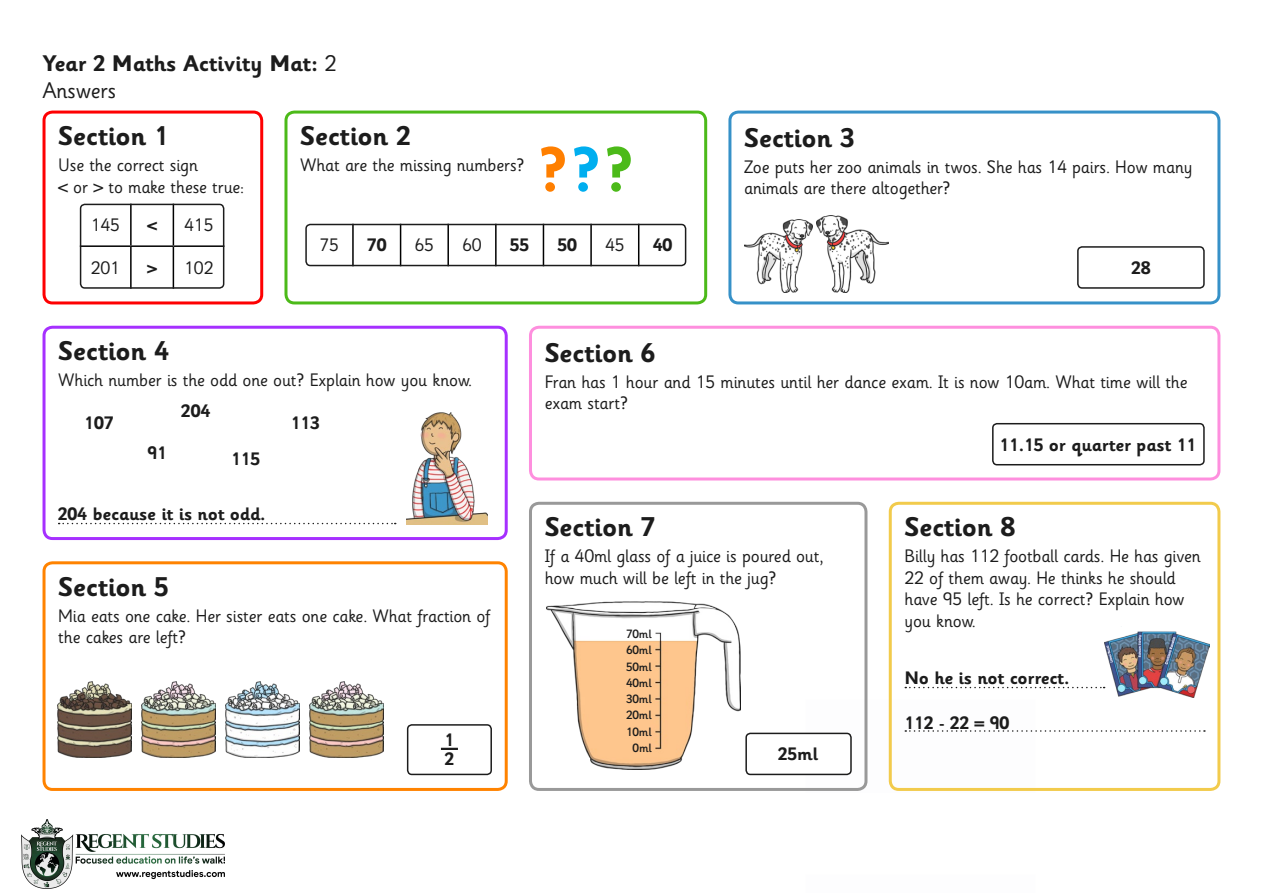
<style>
.page{position:relative;width:1263px;height:893px;background:#fff}
.page>*{position:absolute;margin:0;border:0;box-sizing:border-box;transform-origin:0 0}
.Answers{font:700 62.55px "Sassoon Infant Rg";color:#ff7f00}
.Heading_2{font:700 27px "Sassoon Infant Rg";letter-spacing:-.01em;color:#1c1c1c}
.t1{font:700 22.5px/27px "Sassoon Infant Rg";letter-spacing:-.01em;color:#1c1c1c}
.Answers-2{font:18px/21.6px "Sassoon Infant Rg";letter-spacing:-.01em;color:#1c1c1c}
.Answers-3{font:700 18px "Sassoon Infant Rg";letter-spacing:-.01em;color:#1c1c1c}
.Answers-4{font:500 12px "Sassoon Infant Md";letter-spacing:-.01em;color:#1c1c1c}
.s1{font-weight:400}
.s2{color:#00aeef}
.s3{color:#4cba19}
</style>
<div class="page">
<div style="left:529px;top:502px;width:338px;height:289px;border:3px solid #999;border-radius:9px"></div>
<img style="left:546px;top:602px;width:194px;height:168px">
<div style="left:43px;top:111px;width:220px;height:193px;border:3px solid #fe0002;border-radius:9px"></div>
<div style="left:284px;top:111px;width:423px;height:193px;border:3px solid #4cba19;border-radius:9px"></div>
<div style="left:728px;top:111px;width:492px;height:193px;border:3px solid #3691c8;border-radius:9px"></div>
<div style="left:43px;top:326px;width:465px;height:214px;border:3px solid #a630ff;border-radius:9px"></div>
<div style="left:529px;top:326px;width:691px;height:154px;border:3px solid #fe8fde;border-radius:9px"></div>
<div style="left:889px;top:502px;width:331px;height:289px;border:3px solid #f2cb4c;border-radius:9px"></div>
<div style="left:43px;top:561px;width:465px;height:230px;border:3px solid #ff8300;border-radius:9px"></div>
<hr style="left:130px;top:204px;width:2px;height:41px;background:#000">
<hr style="left:173px;top:204px;width:1px;height:41px;background:#000">
<hr style="left:80px;top:245px;width:51px;height:2px;background:#000">
<hr style="left:131px;top:245px;width:42px;height:2px;background:#000">
<hr style="left:130px;top:247px;width:2px;height:42px;background:#000">
<hr style="left:173px;top:245px;width:51px;height:2px;background:#000">
<hr style="left:173px;top:247px;width:1px;height:42px;background:#000">
<div style="left:80px;top:204px;width:144px;height:85px;border:2px solid #1c1c1c;border-radius:4px"></div>
<hr style="left:352px;top:224px;width:2px;height:42px;background:#000">
<hr style="left:400px;top:224px;width:1px;height:42px;background:#000">
<hr style="left:447px;top:224px;width:2px;height:42px;background:#000">
<hr style="left:495px;top:224px;width:2px;height:42px;background:#000">
<hr style="left:543px;top:224px;width:1px;height:42px;background:#000">
<hr style="left:590px;top:224px;width:2px;height:42px;background:#000">
<hr style="left:638px;top:224px;width:1px;height:42px;background:#000">
<div style="left:305px;top:224px;width:381px;height:42px;border:2px solid #1c1c1c;border-radius:4px"></div>
<div style="left:1077px;top:246px;width:128px;height:43px;border:2px solid #1c1c1c;border-radius:4px"></div>
<div style="left:992px;top:423px;width:213px;height:42px;border:2px solid #1c1c1c;border-radius:4px"></div>
<div style="left:745px;top:733px;width:107px;height:42px;border:2px solid #1c1c1c;border-radius:4px"></div>
<svg style="left:59px;top:523px;width:337px;height:1px"></svg>
<img style="left:407px;top:412px;width:80px;height:112px">
<img style="left:58px;top:682px;width:73px;height:76px">
<img style="left:142px;top:682px;width:73px;height:76px">
<img style="left:310px;top:682px;width:73px;height:76px">
<img style="left:226px;top:682px;width:73px;height:76px">
<div style="left:407px;top:724px;width:85px;height:51px;border:2px solid #1c1c1c;border-radius:4px"></div>
<img style="left:817px;top:215px;width:71px;height:77px">
<img style="left:744px;top:219px;width:68px;height:73px">
<svg style="left:806px;top:699px;width:399px;height:92px"></svg>
<svg style="left:905px;top:687px;width:199px;height:1px"></svg>
<img style="left:1104px;top:631px;width:105px;height:66px">
<svg style="left:441px;top:748px;width:17px;height:2px"></svg>
<img style="left:22px;top:819px;width:202px;height:69px">
<p class="t1" style="left:43px;top:51px;width:296px">Year 2 Maths Activity Mat: <span class="s1">2<br>Answers</span></p>
<p class="Heading_2" style="left:58px;top:121px;width:112px">Section 1</p>
<p class="Answers-2" style="left:58px;top:155px;width:188px">Use the correct sign<br>&lt; or &gt; to make these true:</p>
<p class="Heading_2" style="left:300px;top:121px;width:112px">Section 2</p>
<p class="Answers-2" style="left:300px;top:155px;width:226px">What are the missing numbers?</p>
<p class="Answers" style="left:539px;top:135px;width:94px">?<span class="s2">?</span><span class="s3">?</span></p>
<p class="Answers-2" style="left:91px;top:215px;width:31px">145</p>
<p class="Answers-3" style="left:147px;top:215px;width:11px">&lt;</p>
<p class="Answers-2" style="left:184px;top:215px;width:31px">415</p>
<p class="Answers-2" style="left:91px;top:258px;width:31px">201</p>
<p class="Answers-3" style="left:147px;top:258px;width:11px">&gt;</p>
<p class="Answers-2" style="left:184px;top:258px;width:31px">102</p>
<p class="Answers-2" style="left:319px;top:235px;width:21px">75</p>
<p class="Answers-3" style="left:367px;top:235px;width:21px">70</p>
<p class="Answers-2" style="left:415px;top:235px;width:21px">65</p>
<p class="Answers-2" style="left:462px;top:235px;width:21px">60</p>
<p class="Answers-3" style="left:510px;top:235px;width:21px">55</p>
<p class="Answers-3" style="left:557px;top:235px;width:21px">50</p>
<p class="Answers-2" style="left:605px;top:235px;width:21px">45</p>
<p class="Answers-3" style="left:653px;top:235px;width:21px">40</p>
<p class="Heading_2" style="left:744px;top:122px;width:112px">Section 3</p>
<p class="Answers-2" style="left:744px;top:156px;width:450px">Zoe puts her zoo animals in twos. She has 14 pairs. How many animals are there altogether?</p>
<p class="Answers-3" style="left:1131px;top:258px;width:21px">28</p>
<p class="Heading_2" style="left:58px;top:336px;width:112px">Section 4</p>
<p class="Answers-2" style="left:58px;top:370px;width:415px">Which number is the odd one out? Explain how you know.</p>
<p class="Answers-3" style="left:84px;top:413px;width:31px">107</p>
<p class="Answers-3" style="left:148px;top:443px;width:21px">91</p>
<p class="Answers-3" style="left:181px;top:400px;width:31px">204</p>
<p class="Answers-3" style="left:231px;top:449px;width:31px">115</p>
<p class="Answers-3" style="left:58px;top:503px;width:209px">204 because it is not odd.</p>
<p class="Answers-3" style="left:291px;top:413px;width:31px">113</p>
<p class="Heading_2" style="left:58px;top:572px;width:112px">Section 5</p>
<p class="Answers-2" style="left:58px;top:606px;width:434px">Mia eats one cake. Her sister eats one cake. What fraction of the cakes are left?</p>
<p class="Answers-3" style="left:444px;top:729px;width:11px">1</p>
<p class="Answers-3" style="left:444px;top:749px;width:11px">2</p>
<p class="Heading_2" style="left:545px;top:338px;width:112px">Section 6</p>
<p class="Answers-2" style="left:545px;top:372px;width:644px">Fran has 1 hour and 15 minutes until her dance exam. It is now 10am. What time will the exam start?</p>
<p class="Heading_2" style="left:545px;top:512px;width:112px">Section 7</p>
<p class="Answers-2" style="left:545px;top:546px;width:280px">If a 40ml glass of a juice is poured out, how much will be left in the jug?</p>
<p class="Answers-4" style="left:626px;top:627px;width:27px">70ml</p>
<p class="Answers-4" style="left:626px;top:643px;width:27px">60ml</p>
<p class="Answers-4" style="left:626px;top:660px;width:27px">50ml</p>
<p class="Answers-4" style="left:626px;top:676px;width:27px">40ml</p>
<p class="Answers-4" style="left:626px;top:692px;width:27px">30ml</p>
<p class="Answers-4" style="left:626px;top:709px;width:27px">20ml</p>
<p class="Answers-4" style="left:626px;top:725px;width:27px">10ml</p>
<p class="Answers-4" style="left:632px;top:741px;width:21px">0ml</p>
<p class="Answers-3" style="left:778px;top:744px;width:42px">25ml</p>
<p class="Answers-3" style="left:999px;top:434px;width:198px">11.15 or quarter past 11</p>
<p class="Heading_2" style="left:904px;top:512px;width:112px">Section 8</p>
<p class="Answers-2" style="left:904px;top:546px;width:298px">Billy has 112 football cards. He has given<br>22 of them away. He thinks he should have 95 left. Is he correct? Explain how you know.</p>
<p class="Answers-3" style="left:904px;top:667px;width:166px">No he is not correct.</p>
<p class="Answers-3" style="left:904px;top:712px;width:106px">112 - 22 = 90</p>
</div>
